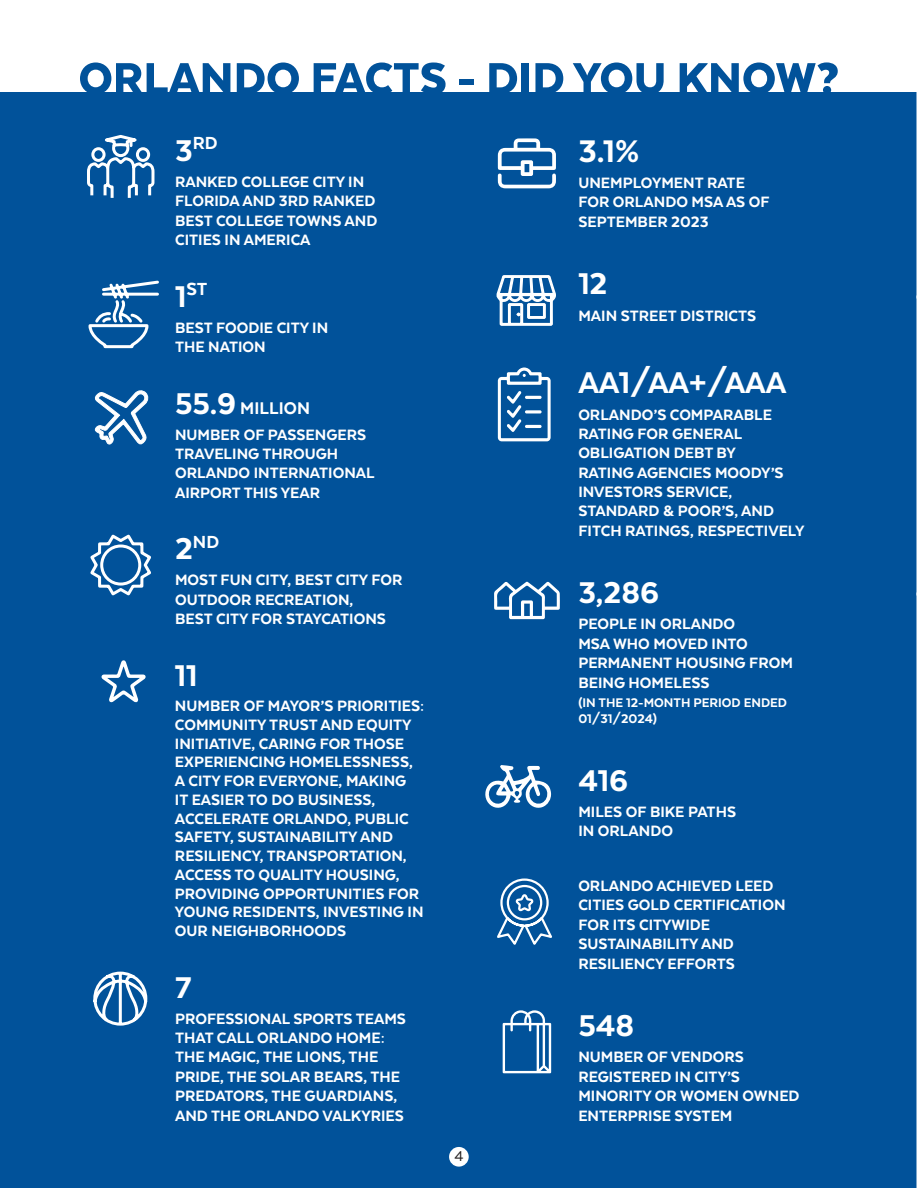
<style>
.page{position:relative;width:918px;height:1188px;background:#fff}
.page>*{position:absolute;margin:0;border:0;box-sizing:border-box;transform-origin:0 0}
.t1{font:900 51px "Texta";color:#01529a}
.t2{font:800 36px "Texta";color:#fff}
.t3{font:800 34.65px "Texta";color:#fff}
.t4{font:800 20.1px "Texta";color:#fff}
.t5{font:800 19.5px "Texta";color:#fff}
.t6{font:800 17.25px/19.4px "Texta";color:#fff}
.t7{font:16.5px "Texta";color:#231f20}
.t8{font:800 14.4px/16.5px "Texta";color:#fff}
.s1{font-size:34.65px}
</style>
<div class="page">
<div style="left:0;top:92px;width:918px;height:1096px;background:#01529a"></div>
<svg style="left:496px;top:275px;width:60px;height:51px"></svg>
<svg style="left:498px;top:368px;width:53px;height:73px"></svg>
<svg style="left:94px;top:390px;width:55px;height:55px"></svg>
<svg style="left:485px;top:765px;width:67px;height:43px"></svg>
<svg style="left:498px;top:138px;width:58px;height:50px"></svg>
<svg style="left:494px;top:581px;width:66px;height:38px"></svg>
<svg style="left:101px;top:660px;width:45px;height:43px"></svg>
<svg style="left:503px;top:1010px;width:48px;height:63px"></svg>
<svg style="left:87px;top:135px;width:68px;height:63px"></svg>
<svg style="left:90px;top:534px;width:61px;height:62px"></svg>
<svg style="left:93px;top:971px;width:55px;height:55px"></svg>
<svg style="left:88px;top:280px;width:71px;height:69px"></svg>
<svg style="left:497px;top:878px;width:55px;height:67px"></svg>
<svg style="left:916px;top:92px;width:2px;height:1096px;background:#bfd3e5"></svg>
<div style="left:449px;top:1147px;width:20px;height:20px;background:#fff;border-radius:50%"></div>
<p class="t1" style="left:79px;top:52px;width:762px">ORLANDO FACTS - DID YOU KNOW?</p>
<p class="t4" style="left:175px;top:133px;width:44px"><span class="s1">3</span>RD</p>
<p class="t6" style="left:175px;top:172px;width:204px">RANKED COLLEGE CITY IN<br>FLORIDA AND 3RD RANKED<br>BEST COLLEGE TOWNS AND<br>CITIES IN AMERICA</p>
<p class="t4" style="left:175px;top:279px;width:34px"><span class="s1">1</span>ST</p>
<p class="t6" style="left:175px;top:318px;width:155px">BEST FOODIE CITY IN<br>THE NATION</p>
<p class="t5" style="left:175px;top:398px;width:137px"><span class="s1">55.9</span> MILLION</p>
<p class="t6" style="left:175px;top:425px;width:201px">NUMBER OF PASSENGERS<br>TRAVELING THROUGH<br>ORLANDO INTERNATIONAL<br>AIRPORT THIS YEAR</p>
<p class="t4" style="left:175px;top:531px;width:46px"><span class="s1">2</span>ND</p>
<p class="t6" style="left:175px;top:570px;width:229px">MOST FUN CITY, BEST CITY FOR<br>OUTDOOR RECREATION,<br>BEST CITY FOR STAYCATIONS</p>
<p class="t3" style="left:175px;top:657px;width:24px">11</p>
<p class="t6" style="left:175px;top:696px;width:251px;line-height:18.8px">NUMBER OF MAYOR’S PRIORITIES:<br>COMMUNITY TRUST AND EQUITY<br>INITIATIVE, CARING FOR THOSE<br>EXPERIENCING HOMELESSNESS,<br>A CITY FOR EVERYONE, MAKING<br>IT EASIER TO DO BUSINESS,<br>ACCELERATE ORLANDO, PUBLIC<br>SAFETY, SUSTAINABILITY AND<br>RESILIENCY, TRANSPORTATION,<br>ACCESS TO QUALITY HOUSING,<br>PROVIDING OPPORTUNITIES FOR<br>YOUNG RESIDENTS, INVESTING IN<br>OUR NEIGHBORHOODS</p>
<p class="t3" style="left:175px;top:969px;width:18px">7</p>
<p class="t6" style="left:175px;top:1009px;width:232px">PROFESSIONAL SPORTS TEAMS<br>THAT CALL ORLANDO HOME:<br>THE MAGIC, THE LIONS, THE<br>PRIDE, THE SOLAR BEARS, THE<br>PREDATORS, THE GUARDIANS,<br>AND THE ORLANDO VALKYRIES</p>
<p class="t7" style="left:454px;top:1148px;width:11px">4</p>
<p class="t2" style="left:578px;top:133px;width:62px">3.1%</p>
<p class="t6" style="left:578px;top:173px;width:193px">UNEMPLOYMENT RATE<br>FOR ORLANDO MSA AS OF<br>SEPTEMBER 2023</p>
<p class="t3" style="left:578px;top:266px;width:31px">12</p>
<p class="t6" style="left:578px;top:305px;width:180px">MAIN STREET DISTRICTS</p>
<p class="t3" style="left:578px;top:365px;width:210px">AA1/AA+/AAA</p>
<p class="t6" style="left:578px;top:404px;width:228px">ORLANDO’S COMPARABLE<br>RATING FOR GENERAL<br>OBLIGATION DEBT BY<br>RATING AGENCIES MOODY’S<br>INVESTORS SERVICE,<br>STANDARD &amp; POOR’S, AND<br>FITCH RATINGS, RESPECTIVELY</p>
<p class="t3" style="left:578px;top:575px;width:83px">3,286</p>
<p class="t6" style="left:578px;top:614px;width:216px">PEOPLE IN ORLANDO<br>MSA WHO MOVED INTO<br>PERMANENT HOUSING FROM<br>BEING HOMELESS</p>
<p class="t8" style="left:578px;top:694px;width:210px">(IN THE 12-MONTH PERIOD ENDED<br>01/31/2024)</p>
<p class="t3" style="left:578px;top:763px;width:51px">416</p>
<p class="t6" style="left:578px;top:802px;width:159px">MILES OF BIKE PATHS<br>IN ORLANDO</p>
<p class="t6" style="left:578px;top:876px;width:209px">ORLANDO ACHIEVED LEED<br>CITIES GOLD CERTIFICATION<br>FOR ITS CITYWIDE<br>SUSTAINABILITY AND<br>RESILIENCY EFFORTS</p>
<p class="t3" style="left:578px;top:1008px;width:58px">548</p>
<p class="t6" style="left:578px;top:1047px;width:223px">NUMBER OF VENDORS<br>REGISTERED IN CITY’S<br>MINORITY OR WOMEN OWNED<br>ENTERPRISE SYSTEM</p>
</div>
